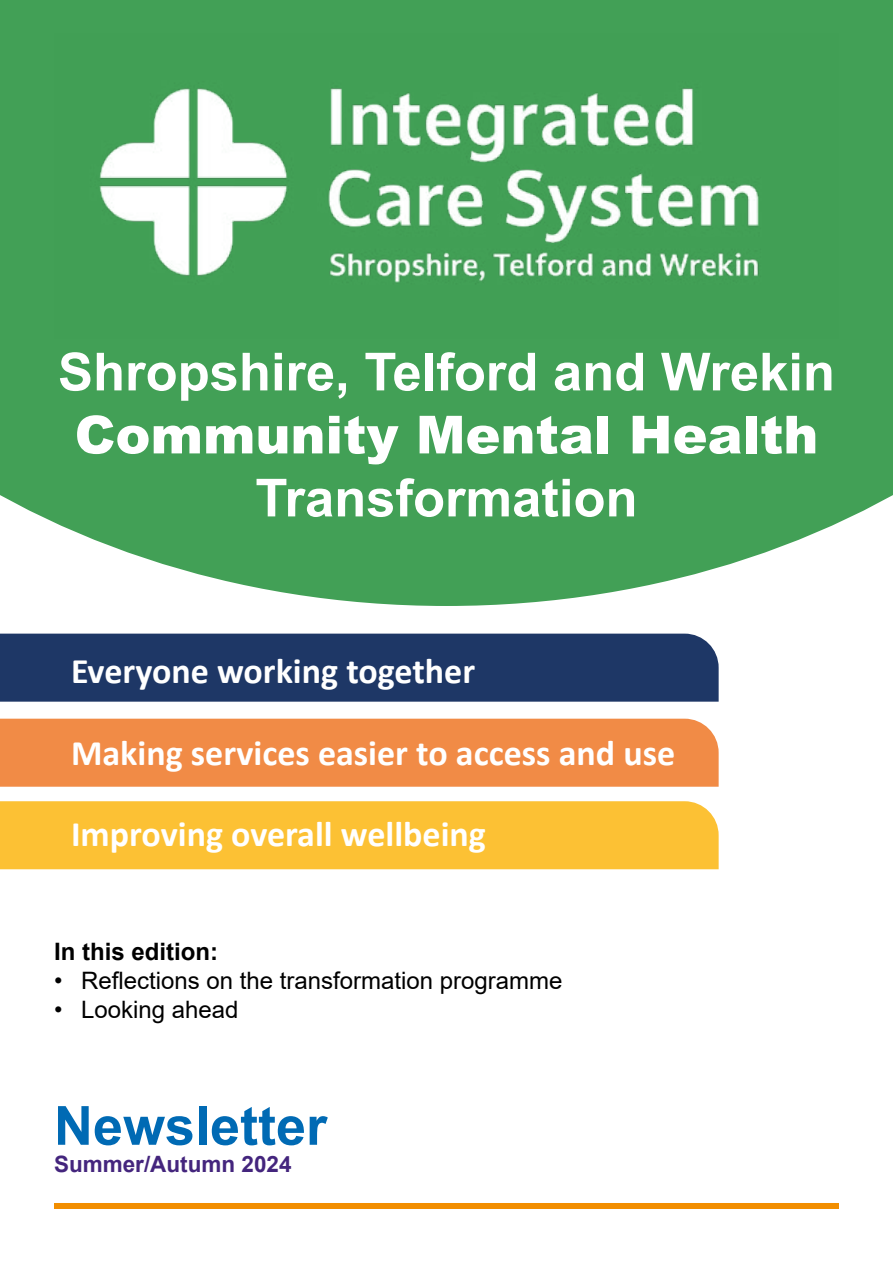
<style>
.page{position:relative;width:893px;height:1263px;background:#fff}
.page>*{position:absolute;margin:0;border:0;box-sizing:border-box;transform-origin:0 0}
.t1{font:700 54px "Arial";color:#006ab4}
.t2{font:700 52.5px "Arial";color:#fff}
.t3{font:900 52.5px "Arial";color:#fff}
.t4{font:700 36px "Calibri";color:#fff}
.t5{font:24px "Arial";color:#000}
.t6{font:700 24px "Arial";color:#000}
.t7{font:700 22.5px "Arial";color:#44257d}
</style>
<div class="page">
<div style="left:54px;top:1203px;width:785px;height:6px;background:#f28e00"></div>
<svg style="left:0;top:0;width:893px;height:606px;background:#56aa67"></svg>
<img style="left:54px;top:33px;width:785px;height:305px">
<div style="left:0;top:634px;width:719px;height:68px;background:#1e3766"></div>
<div style="left:0;top:719px;width:719px;height:68px;background:#f18b46"></div>
<div style="left:0;top:801px;width:719px;height:68px;background:#fcc134"></div>
<h2 class="t2" style="left:58px;top:335px;width:778px">Shropshire, Telford and Wrekin</h2>
<h2 class="t3" style="left:75px;top:397px;width:745px">Community Mental Health</h2>
<h2 class="t2" style="left:255px;top:461px;width:384px">Transformation</h2>
<p class="t4" style="left:71px;top:646px;width:406px">Everyone working together</p>
<p class="t4" style="left:71px;top:727px;width:606px">Making services easier to access and use</p>
<p class="t4" style="left:71px;top:809px;width:416px">Improving overall wellbeing</p>
<p class="t6" style="left:54px;top:935px;width:166px">In this edition:</p>
<p class="t5" style="left:54px;top:964px;width:510px">• Reflections on the transformation programme</p>
<p class="t5" style="left:54px;top:993px;width:186px">• Looking ahead</p>
<h1 class="t1" style="left:54px;top:1088px;width:275px">Newsletter</h1>
<p class="t7" style="left:54px;top:1148px;width:239px">Summer/Autumn 2024</p>
</div>
